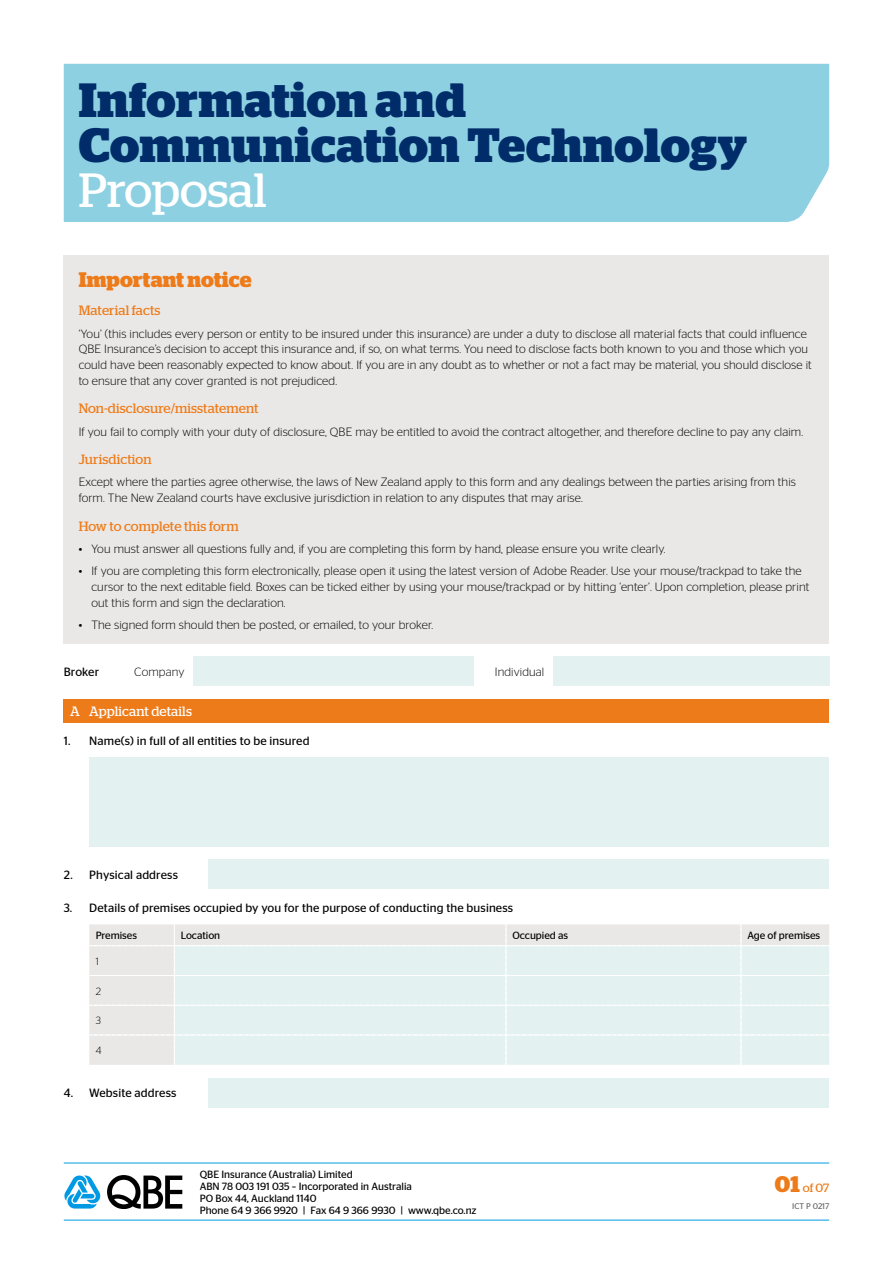
<style>
.page{position:relative;width:893px;height:1263px;background:#fff}
.page>*{position:absolute;margin:0;border:0;box-sizing:border-box;transform-origin:0 0}
.t1{font:700 48px/45px "Stag";letter-spacing:.01em;color:#002c69}
.t2{font:48px "Stag";color:#fff}
.t3{font:700 21px "Stag";letter-spacing:.005em;color:#ee7b19}
.t4{font:13.5px "Stag";letter-spacing:.005em;color:#ee7b19}
.t5{font:13.5px "Stag";letter-spacing:.01em;color:#fff}
.t6{font:300 12px/15.8px "Stag Sans";letter-spacing:.01em;color:#000}
.t7{font:12px "Stag Sans";letter-spacing:.01em;color:#000}
.t8{font:12px "Stag";color:#ee7b19}
.t9{font:10.5px/12px "Stag Sans";color:#000}
.t10{font:300 10.5px "Stag Sans";color:#000}
.t11{font:8.25px "Stag Sans";color:#646567}
.s1{font-weight:700;font-size:22.5px}
</style>
<div class="page">
<hr style="left:64px;top:1220px;width:765px;height:1px;background:#009ee0">
<hr style="left:64px;top:1163px;width:765px;height:1px;background:#009ee0">
<svg style="left:107px;top:1175px;width:75px;height:33px"></svg>
<svg style="left:64px;top:1175px;width:37px;height:33px"></svg>
<div style="left:64px;top:64px;width:765px;height:158px;background:#8dd0e1"></div>
<div style="left:64px;top:255px;width:765px;height:388px;background:#eae8e6"></div>
<div style="left:193px;top:656px;width:281px;height:30px;background:#e3f2f1"></div>
<div style="left:553px;top:656px;width:276px;height:30px;background:#e3f2f1"></div>
<div style="left:64px;top:699px;width:765px;height:23px;background:#ee7b19"></div>
<div style="left:208px;top:1078px;width:621px;height:29px;background:#e3f2f1"></div>
<div style="left:208px;top:859px;width:621px;height:30px;background:#e3f2f1"></div>
<div style="left:89px;top:757px;width:740px;height:90px;background:#e3f2f1"></div>
<svg style="left:89px;top:924px;width:740px;height:141px"></svg>
<h1 class="t1" style="left:79px;top:78px;width:670px">Information and<br>Communication Technology</h1>
<h1 class="t2" style="left:79px;top:162px;width:189px">Proposal</h1>
<h2 class="t3" style="left:79px;top:267px;width:174px">Important notice</h2>
<p class="t4" style="left:79px;top:303px;width:83px">Material facts</p>
<p class="t6" style="left:79px;top:325px;width:735px">‘You’ (this includes every person or entity to be insured under this insurance) are under a duty to disclose all material facts that could influence QBE Insurance’s decision to accept this insurance and, if so, on what terms. You need to disclose facts both known to you and those which you could have been reasonably expected to know about. If you are in any doubt as to whether or not a fact may be material, you should disclose it to ensure that any cover granted is not prejudiced.</p>
<p class="t4" style="left:79px;top:401px;width:181px">Non-disclosure/misstatement</p>
<p class="t6" style="left:79px;top:423px;width:726px">If you fail to comply with your duty of disclosure, QBE may be entitled to avoid the contract altogether, and therefore decline to pay any claim.</p>
<p class="t4" style="left:79px;top:452px;width:74px">Jurisdiction</p>
<p class="t6" style="left:79px;top:474px;width:719px">Except where the parties agree otherwise, the laws of New Zealand apply to this form and any dealings between the parties arising from this form. The New Zealand courts have exclusive jurisdiction in relation to any disputes that may arise.</p>
<p class="t4" style="left:79px;top:518px;width:161px">How to complete this form</p>
<p class="t6" style="left:79px;top:541px;width:588px">• You must answer all questions fully and, if you are completing this form by hand, please ensure you write clearly.</p>
<p class="t6" style="left:91px;top:563px;width:719px;text-indent:-13px">• If you are completing this form electronically, please open it using the latest version of Adobe Reader. Use your mouse/trackpad to take the cursor to the next editable field. Boxes can be ticked either by using your mouse/trackpad or by hitting ‘enter’. Upon completion, please print out this form and sign the declaration.</p>
<p class="t6" style="left:79px;top:616px;width:356px">• The signed form should then be posted, or emailed, to your broker.</p>
<p class="t7" style="left:64px;top:665px;width:37px">Broker</p>
<p class="t6" style="left:134px;top:664px;width:52px">Company</p>
<p class="t6" style="left:495px;top:664px;width:51px">Individual</p>
<p class="t5" style="left:70px;top:703px;width:123px">A Applicant details</p>
<p class="t7" style="left:64px;top:734px;width:247px">1. Name(s) in full of all entities to be insured</p>
<p class="t7" style="left:64px;top:868px;width:116px">2. Physical address</p>
<p class="t7" style="left:64px;top:901px;width:451px">3. Details of premises occupied by you for the purpose of conducting the business</p>
<p class="t9" style="left:96px;top:929px;width:43px">Premises</p>
<p class="t9" style="left:181px;top:929px;width:41px">Location</p>
<p class="t9" style="left:512px;top:929px;width:57px">Occupied as</p>
<p class="t9" style="left:747px;top:929px;width:74px">Age of premises</p>
<p class="t10" style="left:96px;top:955px;width:5px">1</p>
<p class="t10" style="left:96px;top:985px;width:7px">2</p>
<p class="t10" style="left:96px;top:1015px;width:7px">3</p>
<p class="t10" style="left:96px;top:1045px;width:7px">4</p>
<p class="t7" style="left:64px;top:1086px;width:114px">4. Website address</p>
<p class="t9" style="left:200px;top:1168px;width:278px">QBE Insurance (Australia) Limited<br>ABN 78 003 191 035 – Incorporated in Australia<br>PO Box 44, Auckland 1140<br>Phone 64 9 366 9920 | Fax 64 9 366 9930 | www.qbe.co.nz</p>
<p class="t8" style="left:775px;top:1181px;width:56px"><span class="s1">01</span> of 07</p>
<p class="t11" style="left:792px;top:1201px;width:39px">ICT P 0217</p>
</div>
